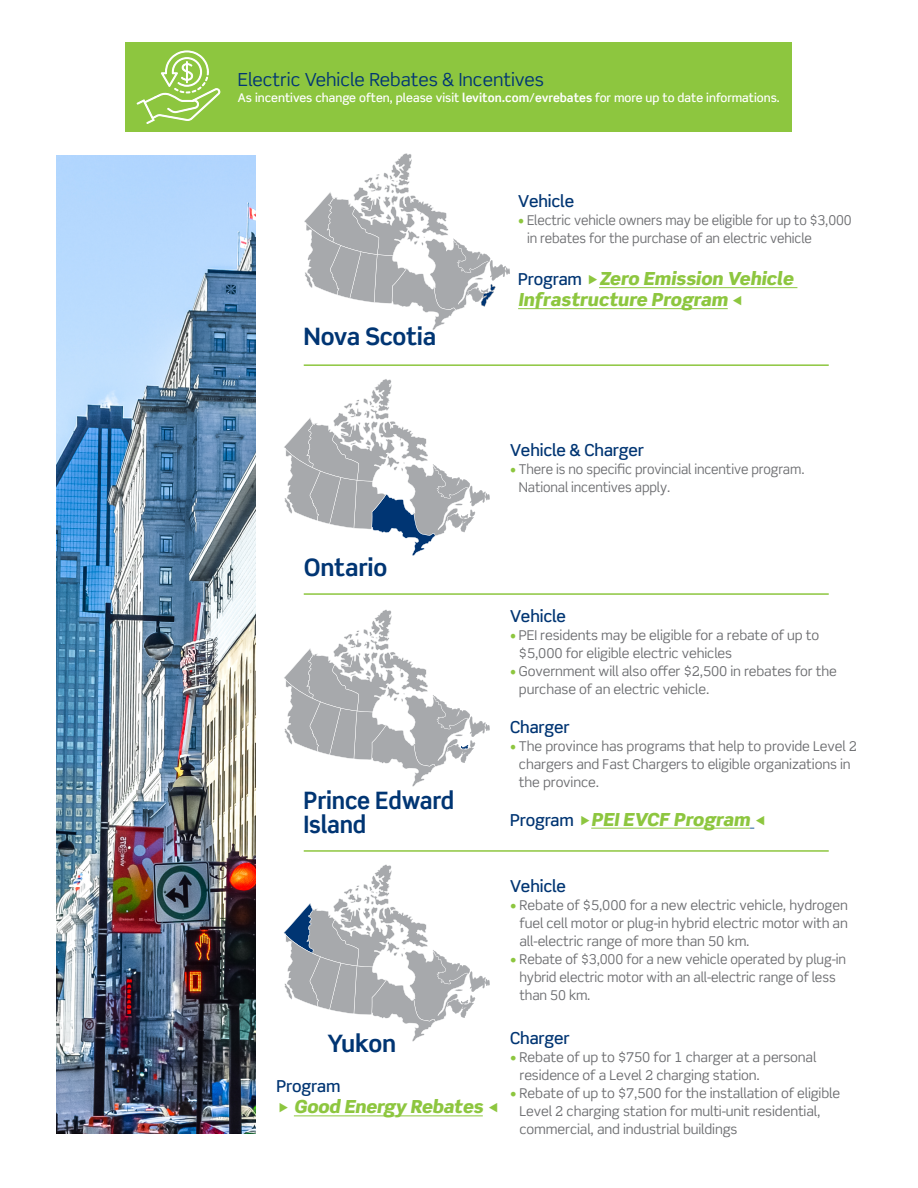
<style>
.page{position:relative;width:918px;height:1188px;background:#fff}
.page>*{position:absolute;margin:0;border:0;box-sizing:border-box;transform-origin:0 0}
.t1{font:700 24px "Scene Std";letter-spacing:-.01em;color:#003573}
.t2{font:700 24px/24px "Scene Std";letter-spacing:-.01em;color:#003573;scale:.95 1}
.t3{font:italic 900 18px/21px "Scene Pro";color:#8dc63f}
.t4{font:18px "Scene Std";color:#003475}
.t5{font:500 16.5px "Scene Std";letter-spacing:-.01em;color:#003573}
.t6{font:13.5px/18px "Scene Std";letter-spacing:-.01em;color:#6d6e71}
.t7{font:13.5px/18px "Scene Std";letter-spacing:-.01em;color:#6d6e71;scale:.96 1}
.t8{font:500 12px "Scene Std";color:#fff}
.s1{font-weight:700}
.s2{color:#8dc63f}
.s3{font-family:"Scene Std";font-weight:500;font-style:normal;font-size:16.5px;color:#003573}
</style>
<div class="page">
<svg style="left:283px;top:864px;width:207px;height:178px"></svg>
<svg style="left:304px;top:153px;width:206px;height:177px"></svg>
<hr style="left:304px;top:364px;width:525px;height:2px;background:#8dc63f">
<hr style="left:304px;top:593px;width:525px;height:2px;background:#8dc63f">
<hr style="left:304px;top:850px;width:525px;height:2px;background:#8dc63f">
<hr style="left:599px;top:287px;width:198px;height:1px;background:#8dc63f">
<hr style="left:518px;top:308px;width:210px;height:1px;background:#8dc63f">
<svg style="left:284px;top:379px;width:206px;height:177px"></svg>
<svg style="left:284px;top:609px;width:206px;height:178px"></svg>
<hr style="left:591px;top:828px;width:159px;height:1px;background:#8dc63f">
<div style="left:126px;top:42px;width:666px;height:90px;background:#8dc63f"></div>
<svg style="left:136px;top:50px;width:85px;height:74px"></svg>
<div style="left:186px;top:61px;width:2px;height:22px;border:1px solid #fff"></div>
<img style="left:56px;top:156px;width:200px;height:978px">
<hr style="left:294px;top:1116px;width:189px;height:1px;background:#8dc63f">
<h2 class="t4" style="left:238px;top:68px;width:308px">Electric Vehicle Rebates &amp; Incentives</h2>
<p class="t8" style="left:238px;top:91px;width:543px">As incentives change often, please visit <span class="s1">leviton.com/evrebates</span> for more up to date informations.</p>
<h1 class="t1" style="left:304px;top:321px;width:134px">Nova Scotia</h1>
<p class="t5" style="left:518px;top:191px;width:58px">Vehicle</p>
<p class="t7" style="left:527px;top:211px;width:340px;text-indent:-9px"><span class="s2">•</span> Electric vehicle owners may be eligible for up to $3,000 in rebates for the purchase of an electric vehicle</p>
<h2 class="t3" style="left:518px;top:268px;width:277px"><span class="s3">Program</span> Zero Emission Vehicle<br>Infrastructure Program</h2>
<h1 class="t1" style="left:304px;top:552px;width:85px">Ontario</h1>
<h1 class="t2" style="left:304px;top:788px;width:160px">Prince Edward<br>Island</h1>
<h1 class="t1" style="left:328px;top:1028px;width:70px">Yukon</h1>
<p class="t5" style="left:276px;top:1076px;width:65px">Program</p>
<h2 class="t3" style="left:294px;top:1096px;width:191px">Good Energy Rebates</h2>
<p class="t5" style="left:510px;top:440px;width:135px">Vehicle &amp; Charger</p>
<p class="t7" style="left:519px;top:460px;width:299px;text-indent:-9px"><span class="s2">•</span> There is no specific provincial incentive program.<br>National incentives apply.</p>
<p class="t5" style="left:510px;top:606px;width:58px">Vehicle</p>
<p class="t6" style="left:519px;top:626px;width:302px;text-indent:-9px"><span class="s2">•</span> PEI residents may be eligible for a rebate of up to $5,000 for eligible electric vehicles</p>
<p class="t6" style="left:519px;top:662px;width:320px;text-indent:-9px"><span class="s2">•</span> Government will also offer $2,500 in rebates for the purchase of an electric vehicle.</p>
<p class="t5" style="left:510px;top:717px;width:61px">Charger</p>
<p class="t6" style="left:519px;top:737px;width:340px;text-indent:-9px"><span class="s2">•</span> The province has programs that help to provide Level 2 chargers and Fast Chargers to eligible organizations in the province.</p>
<h2 class="t3" style="left:510px;top:808px;width:242px"><span class="s3">Program</span> PEI EVCF Program</h2>
<p class="t5" style="left:510px;top:876px;width:58px">Vehicle</p>
<p class="t6" style="left:520px;top:896px;width:330px;text-align:justify;text-indent:-9px"><span class="s2">•</span> Rebate of $5,000 for a new electric vehicle, hydrogen fuel cell motor or plug-in hybrid electric motor with an all-electric range of more than 50 km.</p>
<p class="t6" style="left:520px;top:950px;width:328px;text-indent:-9px"><span class="s2">•</span> Rebate of $3,000 for a new vehicle operated by plug-in hybrid electric motor with an all-electric range of less than 50 km.</p>
<p class="t5" style="left:510px;top:1028px;width:61px">Charger</p>
<p class="t6" style="left:520px;top:1048px;width:298px;text-indent:-9px"><span class="s2">•</span> Rebate of up to $750 for 1 charger at a personal residence of a Level 2 charging station.</p>
<p class="t6" style="left:520px;top:1084px;width:322px;text-indent:-9px"><span class="s2">•</span> Rebate of up to $7,500 for the installation of eligible<br>Level 2 charging station for multi-unit residential, commercial, and industrial buildings</p>
</div>
